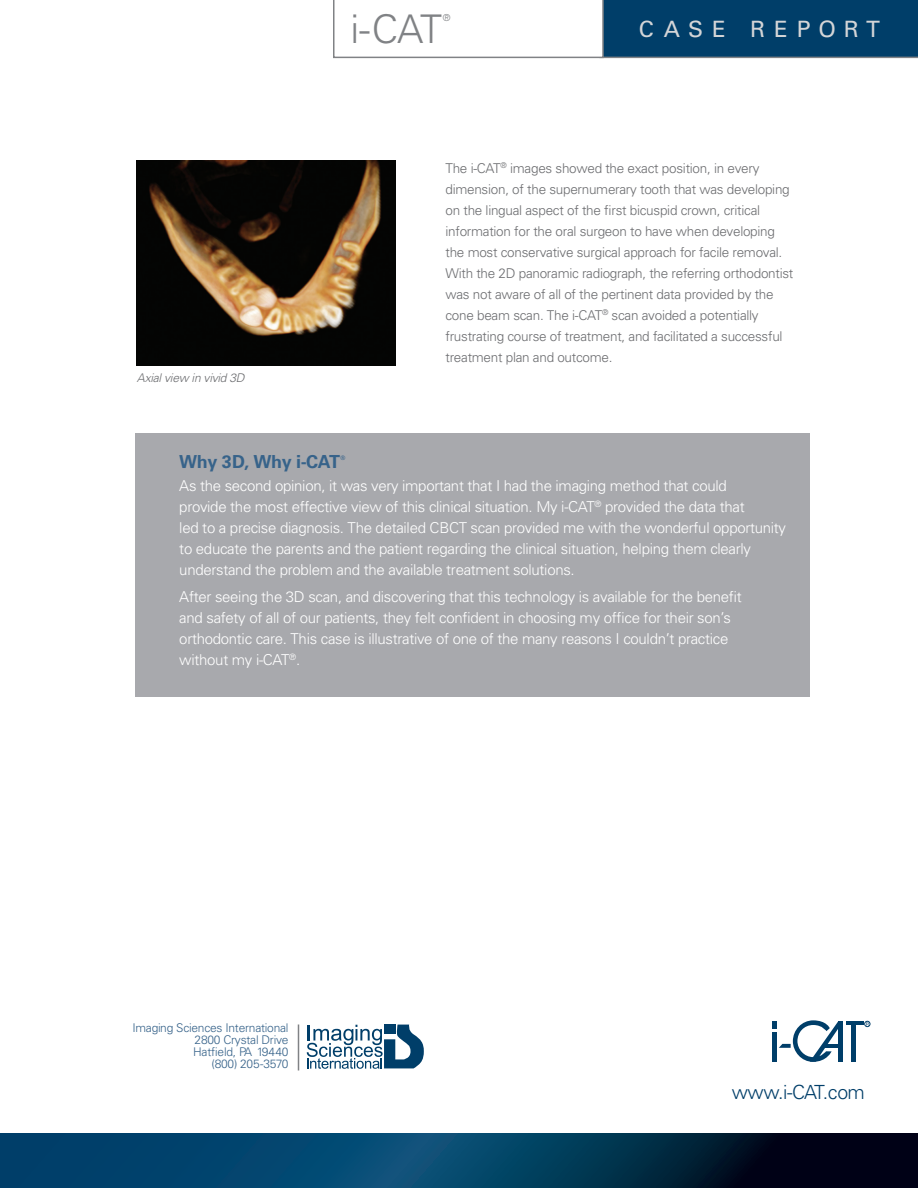
<style>
.page{position:relative;width:918px;height:1188px;background:#fff}
.page>*{position:absolute;margin:0;border:0;box-sizing:border-box;transform-origin:0 0}
.t1{font:300 39.45px "Univers";color:#808285}
.t2{font:22.5px "Univers";letter-spacing:.38em;color:#d4d5d7}
.t3{font:300 19.5px "Univers";letter-spacing:-.03em;color:#003e69}
.t4{font:700 18px "Univers";letter-spacing:-.02em;color:#37638a}
.t5{font:300 15px/21px "Univers";letter-spacing:-.02em;color:#fff}
.t6{font:300 13.5px/21px "Univers";letter-spacing:-.02em;color:#6c6d70}
.t7{font:300 12px "Univers";letter-spacing:-.02em;color:#37638a}
.t8{font:italic 300 12px "Univers";letter-spacing:-.02em;color:#6c6d70}
.t9{font:300 9.6px "Univers";color:#808285}
.t10{font:700 6.15px "Univers";color:#37638a}
</style>
<div class="page">
<div style="left:135px;top:433px;width:675px;height:264px;background:#a8a9ad"></div>
<img style="left:136px;top:160px;width:260px;height:205px">
<svg style="left:333px;top:0;width:585px;height:58px"></svg>
<svg style="left:0;top:1133px;width:918px;height:55px;background:#023354"></svg>
<hr style="left:851px;top:1024px;width:4px;height:38px;background:#003e69">
<hr style="left:839px;top:1021px;width:4px;height:41px;background:#003e69">
<hr style="left:846px;top:1021px;width:17px;height:4px;background:#003e69">
<svg style="left:772px;top:1020px;width:67px;height:42px"></svg>
<svg style="left:864px;top:1021px;width:6px;height:6px"></svg>
<svg style="left:307px;top:1025px;width:117px;height:44px"></svg>
<div style="left:384px;top:1024px;width:11px;height:10px;background:#003e69"></div>
<hr style="left:298px;top:1024px;width:1px;height:47px;background:#808285">
<p class="t1" style="left:350px;top:6px;width:93px">i-CAT</p>
<p class="t2" style="left:639px;top:16px;width:242px">CASE REPORT</p>
<p class="t9" style="left:443px;top:12px;width:9px">®</p>
<p class="t8" style="left:137px;top:371px;width:109px">Axial view in vivid 3D</p>
<p class="t4" style="left:179px;top:451px;width:162px">Why 3D, Why i-CAT</p>
<p class="t10" style="left:341px;top:454px;width:6px">®</p>
<p class="t6" style="left:446px;top:157px;width:349px">The i-CAT<sup>®</sup> images showed the exact position, in every dimension, of the supernumerary tooth that was developing on the lingual aspect of the first bicuspid crown, critical information for the oral surgeon to have when developing the most conservative surgical approach for facile removal.<br>With the 2D panoramic radiograph, the referring orthodontist was not aware of all of the pertinent data provided by the cone beam scan. The i-CAT<sup>®</sup> scan avoided a potentially frustrating course of treatment, and facilitated a successful treatment plan and outcome.</p>
<p class="t5" style="left:179px;top:475px;width:608px">As the second opinion, it was very important that I had the imaging method that could<br>provide the most effective view of this clinical situation. My i-CAT<sup>®</sup> provided the data that<br>led to a precise diagnosis. The detailed CBCT scan provided me with the wonderful opportunity to educate the parents and the patient regarding the clinical situation, helping them clearly understand the problem and the available treatment solutions.</p>
<p class="t5" style="left:179px;top:586px;width:564px">After seeing the 3D scan, and discovering that this technology is available for the benefit and safety of all of our patients, they felt confident in choosing my office for their son’s orthodontic care. This case is illustrative of one of the many reasons I couldn’t practice without my i-CAT<sup>®</sup>.</p>
<p class="t7" style="left:132px;top:1021px;width:158px">Imaging Sciences International</p>
<p class="t7" style="left:195px;top:1033px;width:95px">2800 Crystal Drive</p>
<p class="t7" style="left:193px;top:1045px;width:97px">Hatfield, PA 19440</p>
<p class="t7" style="left:212px;top:1057px;width:78px">(800) 205-3570</p>
<p class="t3" style="left:732px;top:1080px;width:135px">www.i-CAT.com</p>
</div>
